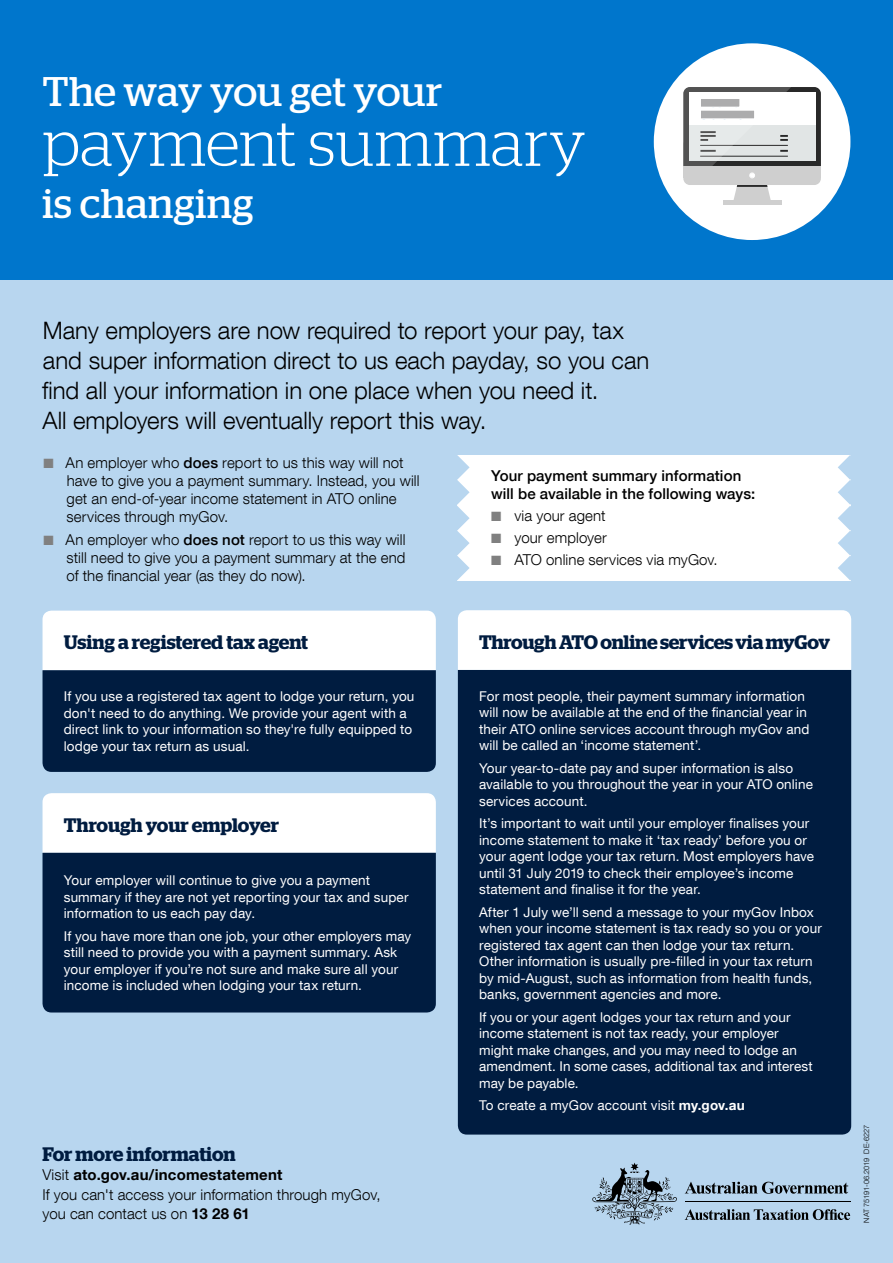
<style>
.page{position:relative;width:893px;height:1263px;background:#fff}
.page>*{position:absolute;margin:0;border:0;box-sizing:border-box;transform-origin:0 0}
.t1{font:300 63.6px "Stag";color:#fff}
.t2{font:41.4px "Stag";color:#fff}
.p_intro{font:300 24px/30px "Helvetica Neue LT Com";letter-spacing:-.005em;color:#000}
.t3{font:600 19.5px "Stag";letter-spacing:-.01em;color:#001c40}
.p_intro-2{font:300 15px/18px "Helvetica Neue LT Com";letter-spacing:.005em;color:#000}
.p_intro-3{font:500 15px/18px "Helvetica Neue LT Com";letter-spacing:.005em;color:#000}
.p_intro-4{font:700 15px "Helvetica Neue LT Com";letter-spacing:.01em;color:#000}
.t4{font:13.5px/16.5px "Helvetica Neue LT Com";letter-spacing:.01em;color:#fff}
.t5{font:300 7.35px "Helvetica Neue LT Com";letter-spacing:-.015em;color:#000}
.s1{color:#808080}
.s2{font-weight:500}
.s3{font-weight:700}
.s4{font-weight:300}
</style>
<div class="page">
<div style="left:0;top:280px;width:893px;height:983px;background:#b8d6ef"></div>
<div style="left:0;top:0;width:893px;height:280px;background:#0076cc"></div>
<svg style="left:685px;top:1182px;width:163px;height:12px"></svg>
<svg style="left:592px;top:1162px;width:85px;height:62px"></svg>
<hr style="left:685px;top:1201px;width:165px;height:1px;background:#000">
<svg style="left:685px;top:1209px;width:165px;height:11px"></svg>
<div style="left:654px;top:43px;width:196px;height:197px;background:#fff;border-radius:50%"></div>
<svg style="left:733px;top:185px;width:38px;height:15px"></svg>
<div style="left:723px;top:200px;width:59px;height:5px;background:#cfcfcf"></div>
<div style="left:683px;top:138px;width:138px;height:47px;background:#cfcfcf;border-radius:7px"></div>
<svg style="left:683px;top:87px;width:138px;height:87px"></svg>
<div style="left:683px;top:166px;width:138px;height:11px;background:#cfcfcf"></div>
<svg style="left:683px;top:87px;width:132px;height:91px"></svg>
<div style="left:700px;top:99px;width:40px;height:8px;background:#acacad"></div>
<div style="left:700px;top:98px;width:40px;height:10px;border:1px solid #fff"></div>
<div style="left:700px;top:110px;width:55px;height:9px;background:#acacad"></div>
<div style="left:700px;top:110px;width:55px;height:9px;border:1px solid #fff"></div>
<div style="left:457px;top:455px;width:393px;height:125px;background:#fff"></div>
<svg style="left:457px;top:455px;width:13px;height:125px"></svg>
<svg style="left:838px;top:455px;width:13px;height:125px"></svg>
<div style="left:43px;top:793px;width:393px;height:60px;background:#fff"></div>
<div style="left:43px;top:853px;width:393px;height:159px;background:#001c40"></div>
<div style="left:458px;top:670px;width:393px;height:464px;background:#001c40"></div>
<div style="left:458px;top:610px;width:393px;height:60px;background:#fff"></div>
<svg style="left:43px;top:611px;width:393px;height:161px;background:#5d6f86"></svg>
<p class="t2" style="left:43px;top:68px;width:401px">The way you get your</p>
<p class="t1" style="left:43px;top:108px;width:545px">payment summary</p>
<p class="t2" style="left:43px;top:179px;width:212px">is changing</p>
<p class="p_intro" style="left:42px;top:315px;width:609px">Many employers are now required to report your pay, tax and super information direct to us each payday, so you can find all your information in one place when you need it.<br>All employers will eventually report this way.</p>
<p class="p_intro-2" style="left:67px;top:454px;width:354px;text-indent:-23px"><span class="s1">■</span> An employer who <span class="s2">does</span> report to us this way will not have to give you a payment summary. Instead, you will get an end-of-year income statement in ATO online services through myGov.</p>
<p class="p_intro-2" style="left:67px;top:530px;width:340px;text-align:justify;text-indent:-23px"><span class="s1">■</span> An employer who <span class="s2">does not</span> report to us this way will still need to give you a payment summary at the end of the financial year (as they do now).</p>
<p class="p_intro-3" style="left:491px;top:466px;width:266px">Your payment summary information will be available in the following ways:</p>
<p class="p_intro-2" style="left:491px;top:506px;width:116px"><span class="s1">■</span> via your agent</p>
<p class="p_intro-2" style="left:491px;top:528px;width:117px"><span class="s1">■</span> your employer</p>
<p class="p_intro-2" style="left:491px;top:551px;width:228px"><span class="s1">■</span> ATO online services via myGov.</p>
<h3 class="t3" style="left:64px;top:631px;width:246px">Using a registered tax agent</h3>
<h3 class="t3" style="left:479px;top:630px;width:352px">Through ATO online services via myGov</h3>
<p class="t4" style="left:64px;top:688px;width:352px">If you use a registered tax agent to lodge your return, you don't need to do anything. We provide your agent with a direct link to your information so they're fully equipped to lodge your tax return as usual.</p>
<p class="t4" style="left:479px;top:687px;width:332px">For most people, their payment summary information will now be available at the end of the financial year in their ATO online services account through myGov and will be called an ‘income statement’.</p>
<p class="t4" style="left:479px;top:759px;width:335px">Your year-to-date pay and super information is also available to you throughout the year in your ATO online services account.</p>
<p class="t4" style="left:479px;top:815px;width:336px">It’s important to wait until your employer finalises your income statement to make it ‘tax ready’ before you or your agent lodge your tax return. Most employers have until 31 July 2019 to check their employee’s income statement and finalise it for the year.</p>
<p class="t4" style="left:479px;top:903px;width:344px">After 1 July we’ll send a message to your myGov Inbox when your income statement is tax ready so you or your registered tax agent can then lodge your tax return.<br>Other information is usually pre-filled in your tax return by mid-August, such as information from health funds, banks, government agencies and more.</p>
<p class="t4" style="left:479px;top:1008px;width:335px">If you or your agent lodges your tax return and your income statement is not tax ready, your employer might make changes, and you may need to lodge an amendment. In some cases, additional tax and interest may be payable.</p>
<p class="t4" style="left:479px;top:1097px;width:267px">To create a myGov account visit <span class="s3">my.gov.au</span></p>
<p class="t3" style="left:64px;top:813px;width:217px">Through your employer</p>
<p class="t4" style="left:64px;top:872px;width:346px">Your employer will continue to give you a payment summary if they are not yet reporting your tax and super information to us each pay day.</p>
<p class="t4" style="left:64px;top:927px;width:349px">If you have more than one job, your other employers may still need to provide you with a payment summary. Ask your employer if you’re not sure and make sure all your income is included when lodging your tax return.</p>
<p class="t3" style="left:43px;top:1142px;width:195px">For more information</p>
<p class="p_intro-4" style="left:43px;top:1165px;width:241px"><span class="s4">Visit</span> ato.gov.au/incomestatement</p>
<p class="p_intro-2" style="left:43px;top:1184px;width:340px;line-height:19.5px">If you can't access your information through myGov, you can contact us on <span class="s3">13 28 61</span></p>
<p class="t5" style="left:862px;top:1222px;width:99px;rotate:-90deg">NAT 75191-06.2019 DE-6227</p>
</div>
